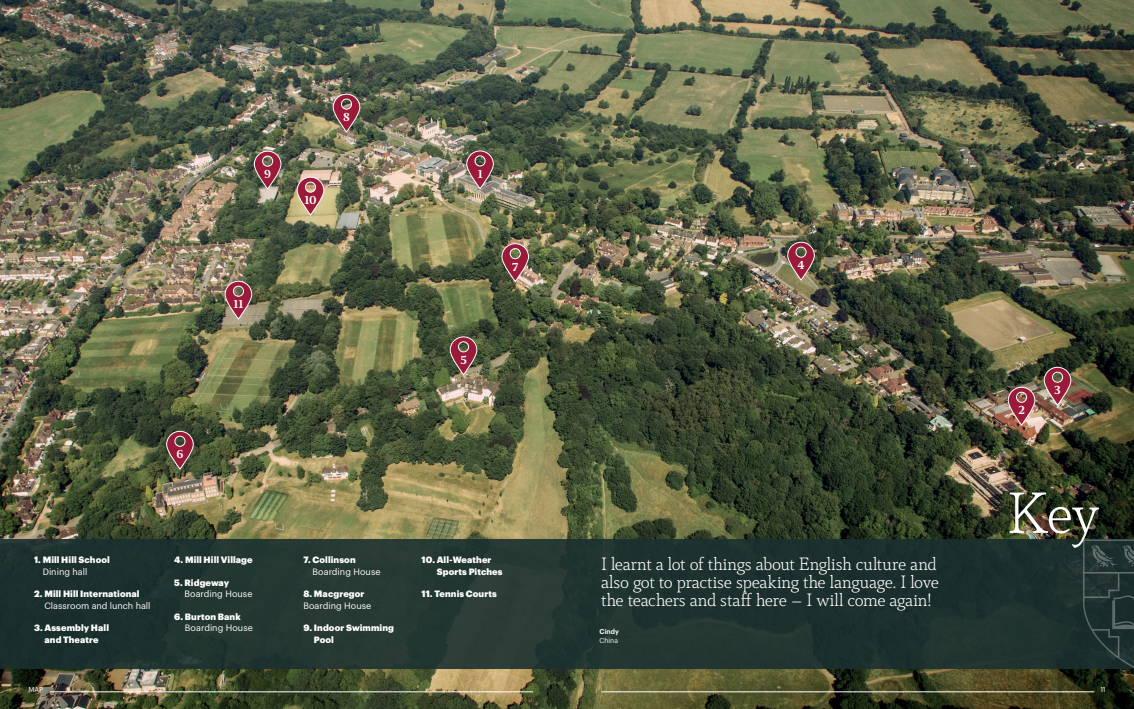
<style>
.page{position:relative;width:1134px;height:709px;background:#fff}
.page>*{position:absolute;margin:0;border:0;box-sizing:border-box;transform-origin:0 0}
.t1{font:300 65px "Cultura New";color:#fff}
.INTRO_TEXT{font:300 20px/18px "Cultura New";letter-spacing:-.015em;color:#fff;text-align:justify}
.t2{font:700 13px "Cultura New";color:#fff}
.t3{font:900 9px/11.3px "Graphik";letter-spacing:.01em;color:#fff}
.t4{font:9px/11.3px "Graphik";letter-spacing:.005em;color:#fff}
.BODY_TEXT{font:600 7px/9px "Graphik";letter-spacing:.005em;color:#fff;scale:.96 1}
.BODY_TEXT-2{font:7px "Graphik";color:#fff}
.BODY_TEXT-3{font:7px "Graphik";color:#fff;scale:.96 1}
.s1{font-weight:400}
.s2{font-weight:900}
</style>
<div class="page">
<img style="left:0;top:0;width:1134px;height:709px">
<svg style="left:466px;top:151px;width:28px;height:38px"></svg>
<svg style="left:333px;top:94px;width:27px;height:38px"></svg>
<svg style="left:787px;top:242px;width:28px;height:38px"></svg>
<svg style="left:450px;top:336px;width:27px;height:39px"></svg>
<svg style="left:254px;top:151px;width:27px;height:38px"></svg>
<svg style="left:166px;top:431px;width:28px;height:38px"></svg>
<svg style="left:297px;top:177px;width:27px;height:38px"></svg>
<svg style="left:225px;top:281px;width:27px;height:38px"></svg>
<svg style="left:1008px;top:387px;width:27px;height:38px"></svg>
<svg style="left:1044px;top:367px;width:27px;height:38px"></svg>
<div style="left:0;top:539px;width:1134px;height:129px;background:#1b3030"></div>
<svg style="left:1083px;top:539px;width:51px;height:129px"></svg>
<svg style="left:502px;top:243px;width:27px;height:39px"></svg>
<hr style="left:601px;top:691px;width:493px;height:1px;background:#fff">
<hr style="left:50px;top:691px;width:483px;height:1px;background:#fff">
<p class="t2" style="left:264px;top:167px;width:8px">9</p>
<p class="t2" style="left:343px;top:110px;width:8px">8</p>
<p class="t2" style="left:304px;top:193px;width:14px">10</p>
<p class="t2" style="left:234px;top:297px;width:11px">11</p>
<p class="t2" style="left:177px;top:447px;width:8px">6</p>
<p class="t2" style="left:478px;top:167px;width:6px">1</p>
<p class="t2" style="left:460px;top:353px;width:8px">5</p>
<p class="t2" style="left:512px;top:260px;width:7px">7</p>
<p class="t3" style="left:43px;top:553px;width:69px;text-indent:-9px">1. Mill Hill School<br><span class="s1">Dining hall</span></p>
<p class="t3" style="left:44px;top:587px;width:108px;text-indent:-10px">2. Mill Hill International<br><span class="s1">Classroom and lunch hall</span></p>
<p class="t3" style="left:34px;top:621px;width:77px;text-align:center">3. Assembly Hall and Theatre</p>
<p class="BODY_TEXT-2" style="left:28px;top:684px;width:16px">MAP</p>
<p class="t3" style="left:174px;top:553px;width:80px">4. Mill Hill Village</p>
<p class="t4" style="left:184px;top:576px;width:70px;text-indent:-10px"><span class="s2">5. Ridgeway<br></span>Boarding House</p>
<p class="t4" style="left:185px;top:610px;width:70px;text-indent:-11px"><span class="s2">6. Burton Bank<br></span>Boarding House</p>
<p class="t4" style="left:312px;top:553px;width:70px;text-indent:-9px"><span class="s2">7. Collinson<br></span>Boarding House</p>
<p class="t4" style="left:303px;top:587px;width:70px"><span class="s2">8. Macgregor<br></span>Boarding House</p>
<p class="t3" style="left:314px;top:621px;width:82px;text-indent:-11px">9. Indoor Swimming<br>Pool</p>
<p class="t3" style="left:437px;top:553px;width:67px;text-indent:-15px">10. All-Weather<br>Sports Pitches</p>
<p class="t3" style="left:421px;top:587px;width:77px">11. Tennis Courts</p>
<p class="t2" style="left:797px;top:258px;width:9px">4</p>
<p class="INTRO_TEXT" style="left:601px;top:554px;width:340px">I learnt a lot of things about English culture and also got to practise speaking the language. I love the teachers and staff here – I will come again!</p>
<p class="BODY_TEXT" style="left:600px;top:626px;width:22px">Cindy<br><span class="s1">China</span></p>
<p class="t2" style="left:1018px;top:403px;width:8px">2</p>
<p class="t2" style="left:1054px;top:383px;width:8px">3</p>
<p class="t1" style="left:1007px;top:479px;width:94px">Key</p>
<p class="BODY_TEXT-3" style="left:1100px;top:684px;width:7px">11</p>
</div>
